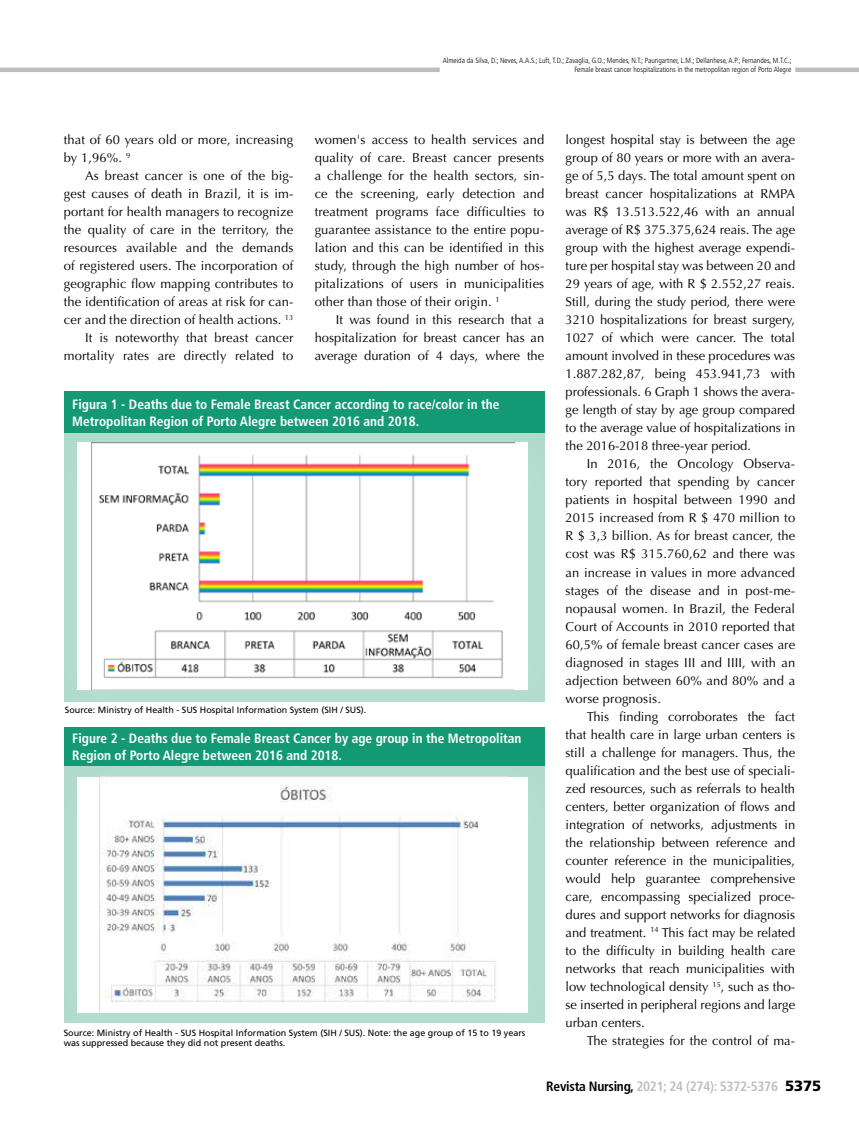
<style>
.page{position:relative;width:859px;height:1132px;background:#fff}
.page>*{position:absolute;margin:0;border:0;box-sizing:border-box;transform-origin:0 0}
.t1{font:700 condensed 13.5px/16.5px "Frutiger LT Std";color:#fff}
.t2{font:700 condensed 13.5px "Frutiger LT Std";letter-spacing:-.02em;color:#bcbec0}
.t3{font:12.9px/18px "Optima LT Std";letter-spacing:.01em;color:#000;text-align:justify}
.t4{font:9px/10.5px "Frutiger LT Std";color:#000}
.t5{font:300 condensed 7.5px/9px "Frutiger LT Std";color:#000;text-align:right}
.s1{color:#000}
.s2{font-weight:900;font-stretch:normal;font-size:14.85px;color:#000}
</style>
<div class="page">
<hr style="left:0;top:68px;width:440px;height:4px;background:#bcbec0">
<hr style="left:795px;top:68px;width:64px;height:4px;background:#bcbec0">
<div style="left:60px;top:427px;width:485px;height:274px;background:#000;opacity:.03"></div>
<div style="left:64px;top:391px;width:480px;height:41px;background:#139a74"></div>
<div style="left:78px;top:442px;width:450px;height:247px;background:#fff"></div>
<img style="left:91px;top:442px;width:424px;height:247px">
<div style="left:60px;top:759px;width:485px;height:264px;background:#000;opacity:.03"></div>
<div style="left:64px;top:726px;width:480px;height:39px;background:#139a74"></div>
<div style="left:78px;top:776px;width:450px;height:235px;background:#fff"></div>
<img style="left:99px;top:776px;width:408px;height:235px">
<p class="t5" style="left:443px;top:56px;width:350px">Almeida da Silva, D.; Neves, A.A.S.; Luft, T.D.; Zavaglia, G.O.; Mendes, N.T.; Paungartner, L.M.; Dellanhese, A.P.; Fernandes, M.T.C.;<br>Female breast cancer hospitalizations in the metropolitan region of Porto Alegre</p>
<p class="t3" style="left:64px;top:131px;width:231px">that of 60 years old or more, increasing by 1,96%. <sup>9</sup></p>
<p class="t3" style="left:64px;top:167px;width:231px;text-align:right">As breast cancer is one of the big&shy;gest causes of death in Brazil, it is im&shy;portant for health managers to recognize the quality of care in the territory, the resources available and the demands of registered users. The incorporation of geographic flow mapping contributes to the identification of areas at risk for can&shy;cer and the direction of health actions. <sup>13<br></sup>It is noteworthy that breast cancer mortality rates are directly related to</p>
<p class="t3" style="left:315px;top:131px;width:231px">women's access to health services and quality of care. Breast cancer presents a challenge for the health sectors, sin&shy;ce the screening, early detection and treatment programs face difficulties to guarantee assistance to the entire popu&shy;lation and this can be identified in this study, through the high number of hos&shy;pitalizations of users in municipalities other than those of their origin. <sup>1</sup></p>
<p class="t3" style="left:315px;top:311px;width:231px;text-indent:21px">It was found in this research that a hospitalization for breast cancer has an average duration of 4 days, where the</p>
<p class="t1" style="left:72px;top:396px;width:429px">Figura 1 - Deaths due to Female Breast Cancer according to race/color in the<br>Metropolitan Region of Porto Alegre between 2016 and 2018.</p>
<p class="t4" style="left:65px;top:704px;width:303px">Source: Ministry of Health - SUS Hospital Information System (SIH / SUS).</p>
<p class="t1" style="left:72px;top:730px;width:451px">Figure 2 - Deaths due to Female Breast Cancer by age group in the Metropolitan<br>Region of Porto Alegre between 2016 and 2018.</p>
<p class="t4" style="left:64px;top:1027px;width:463px">Source: Ministry of Health - SUS Hospital Information System (SIH / SUS). Note: the age group of 15 to 19 years was suppressed because they did not present deaths.</p>
<p class="t3" style="left:566px;top:131px;width:231px">longest hospital stay is between the age group of 80 years or more with an avera&shy;ge of 5,5 days. The total amount spent on breast cancer hospitalizations at RMPA was R$ 13.513.522,46 with an annual average of R$ 375.375,624 reais. The age group with the highest average expendi&shy;ture per hospital stay was between 20 and 29 years of age, with R $ 2.552,27 reais.<br>Still, during the study period, there were 3210 hospitalizations for breast surgery, 1027 of which were cancer. The total amount involved in these procedures was 1.887.282,87, being 453.941,73 with professionals. 6 Graph 1 shows the avera&shy;ge length of stay by age group compared to the average value of hospitalizations in the 2016-2018 three-year period.</p>
<p class="t3" style="left:566px;top:455px;width:231px;text-indent:21px">In 2016, the Oncology Observa&shy;tory reported that spending by cancer patients in hospital between 1990 and 2015 increased from R $ 470 million to R $ 3,3 billion. As for breast cancer, the cost was R$ 315.760,62 and there was an increase in values in more advanced stages of the disease and in post-me&shy;nopausal women. In Brazil, the Federal Court of Accounts in 2010 reported that 60,5% of female breast cancer cases are diagnosed in stages III and IIII, with an adjection between 60% and 80% and a worse prognosis.</p>
<p class="t3" style="left:566px;top:707px;width:231px;text-indent:21px">This finding corroborates the fact that health care in large urban centers is still a challenge for managers. Thus, the qualification and the best use of speciali&shy;zed resources, such as referrals to health centers, better organization of flows and integration of networks, adjustments in the relationship between reference and counter reference in the municipalities, would help guarantee comprehensive care, encompassing specialized proce&shy;dures and support networks for diagnosis and treatment. <sup>14</sup> This fact may be related to the difficulty in building health care networks that reach municipalities with low technological density <sup>15</sup>, such as tho&shy;se inserted in peripheral regions and large urban centers.</p>
<p class="t3" style="left:587px;top:1031px;width:210px">The strategies for the control of ma-</p>
<p class="t2" style="left:546px;top:1077px;width:276px"><span class="s1">Revista Nursing,</span> 2021; 24 (274): 5372-5376 <span class="s2">5375</span></p>
</div>
